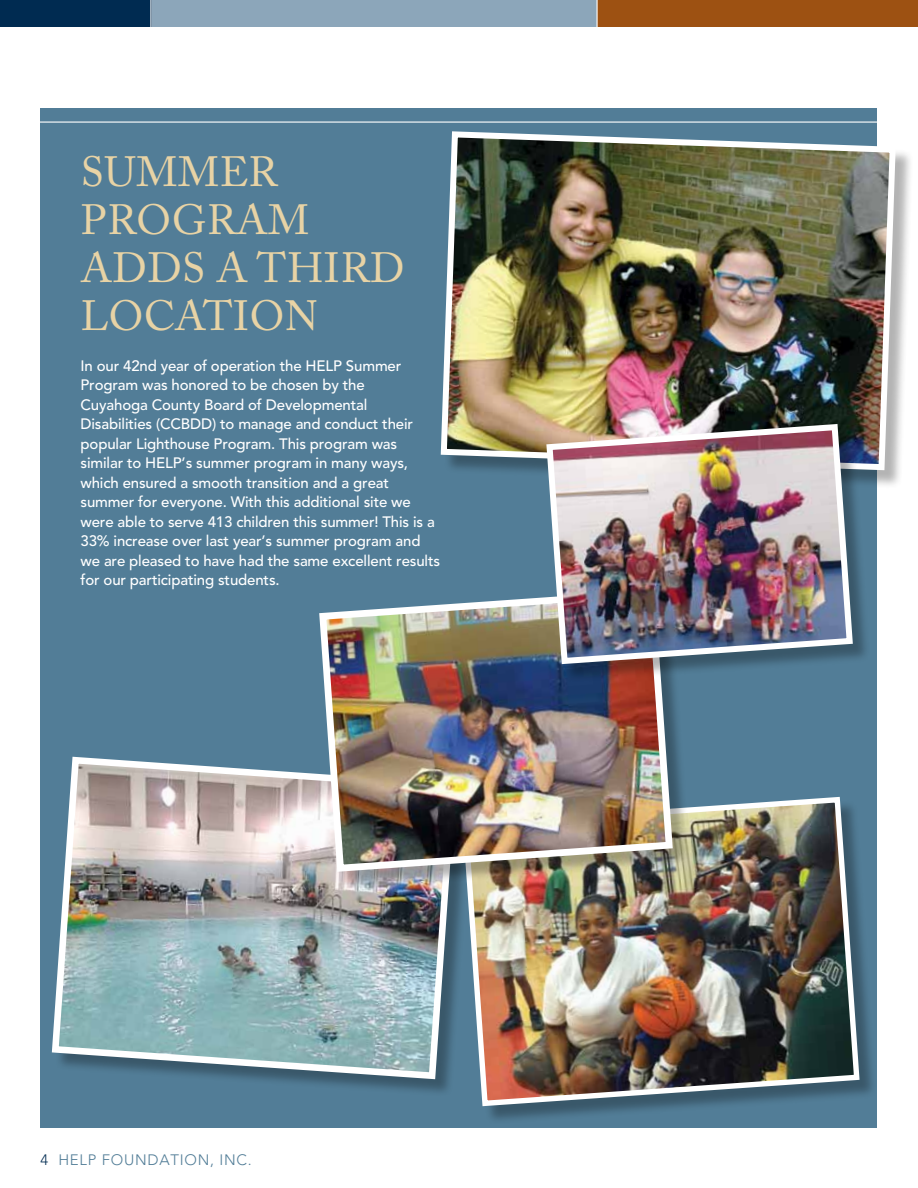
<style>
.page{position:relative;width:918px;height:1188px;background:#fff}
.page>*{position:absolute;margin:0;border:0;box-sizing:border-box;transform-origin:0 0}
.t1{font:42px/48px "Adobe Caslon Pro";letter-spacing:.015em;color:#e8d3a5}
.t2{font:500 15px/19.5px "Avenir";letter-spacing:-.01em;color:#fff}
.t3{font:300 15px "Avenir";letter-spacing:.05em;color:#527d97}
.s1{color:#002b51}
</style>
<div class="page">
<div style="left:40px;top:108px;width:838px;height:1020px;background:#527d97"></div>
<div style="left:152px;top:0;width:766px;height:27px;background:#8ca6ba"></div>
<div style="left:597px;top:0;width:321px;height:27px;background:#9d5112"></div>
<div style="left:0;top:0;width:152px;height:27px;background:#002b51"></div>
<svg style="left:597px;top:0;width:1px;height:27px"></svg>
<hr style="left:150px;top:0;width:2px;height:30px;background:#fff">
<hr style="left:2px;top:122px;width:916px;height:1px;background:#fff">
<div style="left:55px;top:760px;width:419px;height:338px;background:#000;opacity:.3"></div>
<img style="left:51px;top:756px;width:408px;height:327px">
<div style="left:466px;top:800px;width:412px;height:324px;background:#000;opacity:.3"></div>
<img style="left:460px;top:796px;width:402px;height:313px">
<div style="left:322px;top:593px;width:369px;height:297px;background:#000;opacity:.3"></div>
<img style="left:316px;top:593px;width:360px;height:282px">
<div style="left:444px;top:134px;width:470px;height:354px;background:#000;opacity:.3"></div>
<img style="left:440px;top:128px;width:459px;height:345px">
<div style="left:549px;top:427px;width:322px;height:255px;background:#000;opacity:.3"></div>
<img style="left:543px;top:421px;width:313px;height:246px">
<h1 class="t1" style="left:81px;top:148px;width:230px">SUMMER<br>PROG RAM<br>ADDS</h1>
<h1 class="t1" style="left:216px;top:244px;width:177px">A THIRD</h1>
<h1 class="t1" style="left:203px;top:292px;width:117px">TION</h1>
<p class="t2" style="left:81px;top:356px;width:361px">In our 42nd year of operation the HELP Summer Program was honored to be chosen by the<br>Cuyahoga County Board of Developmental Disabilities (CCBDD) to manage and conduct their popular Lighthouse Program. This program was similar to HELP’s summer program in many ways, which ensured a smooth transition and a great summer for everyone. With this additional site we were able to serve 413 children this summer! This is a 33% increase over last year’s summer program and we are pleased to have had the same excellent results for our participating students.</p>
<h1 class="t1" style="left:81px;top:292px;width:61px">LOCA</h1>
<p class="t3" style="left:40px;top:1151px;width:213px"><span class="s1">4</span> HELP FOUNDATION, INC.</p>
</div>
